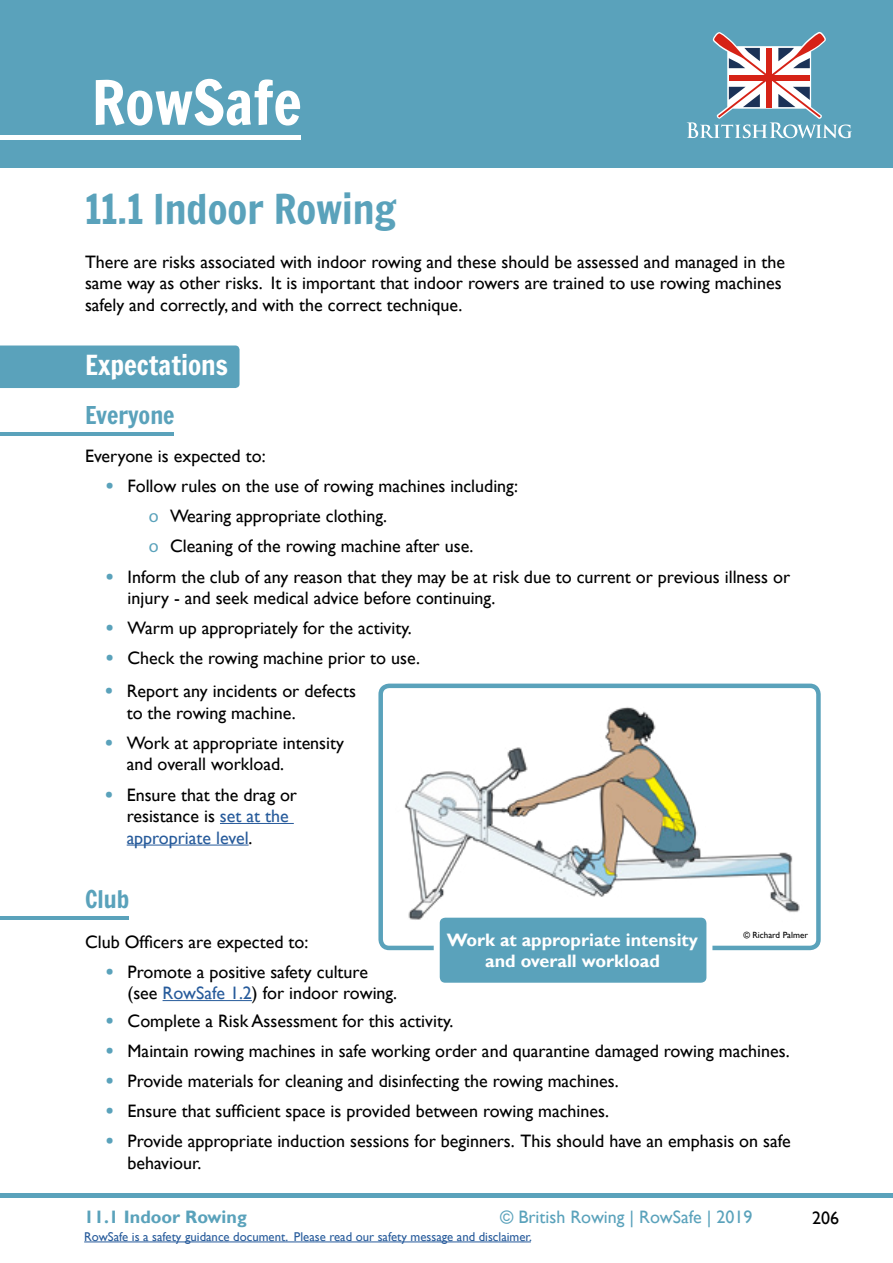
<style>
.page{position:relative;width:893px;height:1263px;background:#fff}
.page>*{position:absolute;margin:0;border:0;box-sizing:border-box;transform-origin:0 0}
.t1{font:60px "Francois One";color:#fff}
.t2{font:40.5px "Francois One";color:#5aa2bb}
.t3{font:27px "Francois One";color:#fff}
.t4{font:24px "Francois One";color:#5aa2bb}
.t5{font:18px/21.6px "Gill Sans";color:#000}
.t6{font:700 18px/21.6px "Gill Sans";color:#fff;text-align:center}
.t7{font:18px "Gill Sans";color:#5aa2bb}
.t8{font:700 18px "Gill Sans";color:#5aa2bb}
.t9{font:12.75px "Gill Sans";color:#275b9b}
.t10{font:9px "Gill Sans";color:#000}
.s1{font-family:"Francois One";color:#5aa2bb}
.s2{font-family:"Myriad Pro";color:#5aa2bb}
.s3{color:#275b9b}
</style>
<div class="page">
<hr style="left:0;top:1193px;width:893px;height:4px;background:#5aa2bb">
<div style="left:0;top:0;width:893px;height:168px;background:#5aa2bb"></div>
<svg style="left:687px;top:32px;width:165px;height:106px"></svg>
<hr style="left:0;top:135px;width:301px;height:4px;background:#fff">
<hr style="left:84px;top:1241px;width:447px;height:1px;background:#275b9b">
<img style="left:404px;top:707px;width:396px;height:213px">
<div style="left:0;top:345px;width:240px;height:43px;background:#5aa2bb"></div>
<hr style="left:0;top:432px;width:174px;height:4px;background:#5aa2bb">
<hr style="left:163px;top:1000px;width:89px;height:1px;background:#275b9b">
<hr style="left:0;top:916px;width:128px;height:4px;background:#5aa2bb">
<div style="left:378px;top:684px;width:443px;height:266px;border:4px solid #5aa2bb;border-radius:9px"></div>
<div style="left:437px;top:915px;width:272px;height:71px;background:#5aa2bb;border-radius:9px"></div>
<div style="left:434px;top:912px;width:278px;height:77px;border:6px solid #fff;border-radius:9px"></div>
<hr style="left:220px;top:823px;width:74px;height:1px;background:#275b9b">
<hr style="left:127px;top:845px;width:122px;height:1px;background:#275b9b">
<h1 class="t1" style="left:92px;top:59px;width:211px">RowSafe</h1>
<h2 class="t2" style="left:85px;top:180px;width:313px">11.1 Indoor Rowing</h2>
<p class="t5" style="left:85px;top:251px;width:701px">There are risks associated with indoor rowing and these should be assessed and managed in the same way as other risks. It is important that indoor rowers are trained to use rowing machines safely and correctly, and with the correct technique.</p>
<h3 class="t3" style="left:85px;top:346px;width:145px">Expectations</h3>
<h3 class="t4" style="left:85px;top:398px;width:91px">Everyone</h3>
<p class="t5" style="left:85px;top:446px;width:182px">Everyone is expected to:</p>
<p class="t5" style="left:149px;top:471px;width:371px;line-height:30.2px;text-indent:-43px"><span class="s1">•</span> Follow rules on the use of rowing machines including: <span class="s2">o</span> Wearing appropriate clothing.<br><span class="s2">o</span> Cleaning of the rowing machine after use.</p>
<p class="t5" style="left:128px;top:566px;width:664px;text-indent:-21px"><span class="s1">•</span> Inform the club of any reason that they may be at risk due to current or previous illness or injury - and seek medical advice before continuing.</p>
<p class="t5" style="left:106px;top:618px;width:307px"><span class="s1">•</span> Warm up appropriately for the activity.</p>
<p class="t5" style="left:106px;top:648px;width:315px"><span class="s1">•</span> Check the rowing machine prior to use.</p>
<p class="t5" style="left:127px;top:680px;width:231px;text-indent:-21px"><span class="s1">•</span> Report any incidents or defects to the rowing machine.</p>
<p class="t5" style="left:127px;top:732px;width:219px;text-indent:-21px"><span class="s1">•</span> Work at appropriate intensity and overall workload.</p>
<p class="t5" style="left:127px;top:784px;width:172px;text-indent:-21px"><span class="s1">•</span> Ensure that the drag or resistance is <span class="s3">set at the appropriate level</span>.</p>
<h3 class="t4" style="left:85px;top:882px;width:46px">Club</h3>
<p class="t5" style="left:85px;top:931px;width:225px">Club Officers are expected to:</p>
<p class="t5" style="left:128px;top:961px;width:271px;text-indent:-21px"><span class="s1">•</span> Promote a positive safety culture (see <span class="s3">RowSafe 1.2</span>) for indoor rowing.</p>
<p class="t6" style="left:447px;top:929px;width:253px">Work at appropriate intensity and overall workload</p>
<p class="t10" style="left:743px;top:930px;width:66px">© Richard Palmer</p>
<p class="t5" style="left:106px;top:1010px;width:349px"><span class="s1">•</span> Complete a Risk Assessment for this activity.</p>
<p class="t5" style="left:106px;top:1040px;width:685px"><span class="s1">•</span> Maintain rowing machines in safe working order and quarantine damaged rowing machines.</p>
<p class="t5" style="left:106px;top:1070px;width:514px"><span class="s1">•</span> Provide materials for cleaning and disinfecting the rowing machines.</p>
<p class="t5" style="left:106px;top:1100px;width:504px"><span class="s1">•</span> Ensure that sufficient space is provided between rowing machines.</p>
<p class="t5" style="left:128px;top:1130px;width:665px;text-indent:-21px"><span class="s1">•</span> Provide appropriate induction sessions for beginners. This should have an emphasis on safe behaviour.</p>
<p class="t8" style="left:84px;top:1206px;width:164px">11.1 Indoor Rowing</p>
<p class="t7" style="left:500px;top:1207px;width:254px">© British Rowing | RowSafe | 2019</p>
<p class="t5" style="left:812px;top:1207px;width:28px">206</p>
<p class="t9" style="left:84px;top:1229px;width:449px">RowSafe is a safety guidance document. Please read our safety message and disclaimer.</p>
</div>
